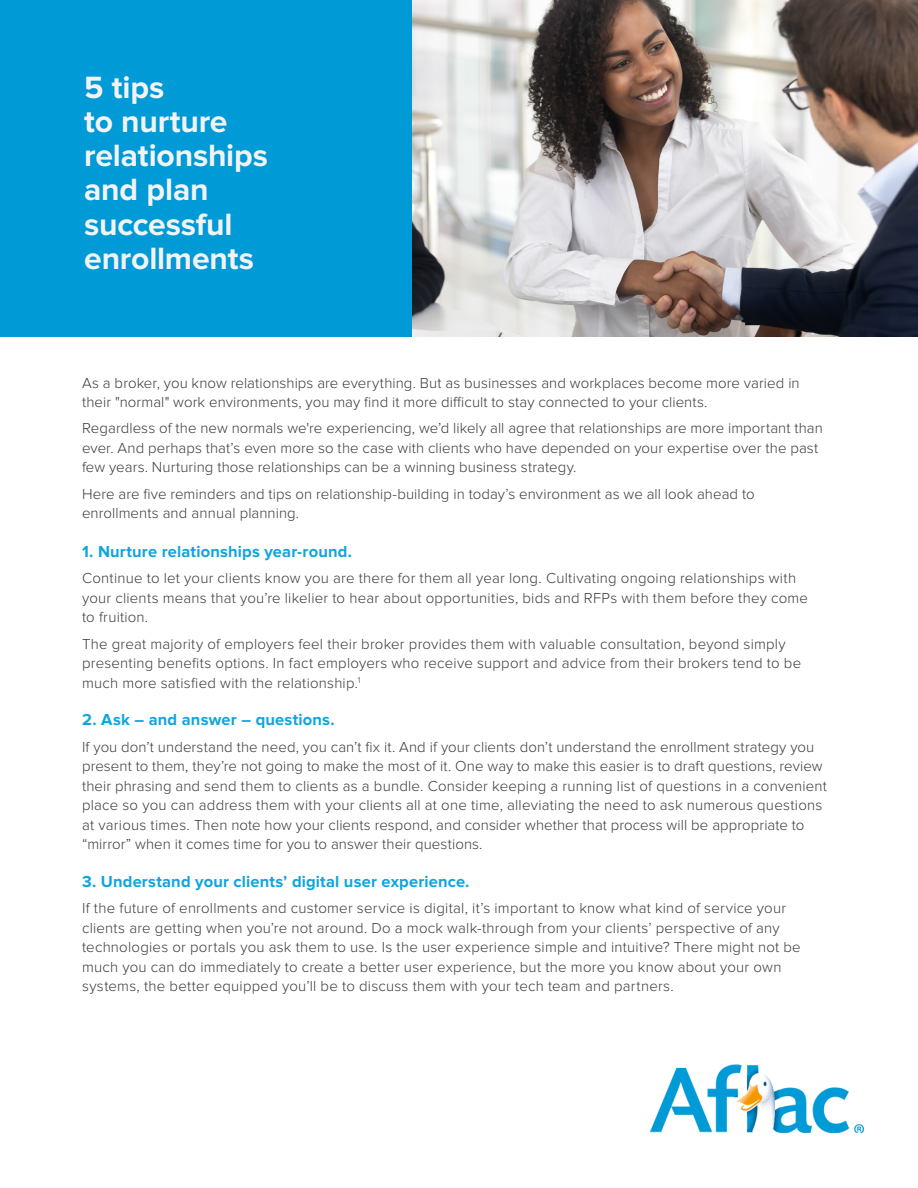
<style>
.page{position:relative;width:918px;height:1188px;background:#fff}
.page>*{position:absolute;margin:0;border:0;box-sizing:border-box;transform-origin:0 0}
.t1{font:700 31.95px/34.3px "Proxima Nova";letter-spacing:-.005em;color:#f1f3f4}
.t2{font:700 16.5px "Proxima Nova";letter-spacing:.01em;color:#0ea5df}
.t3{font:300 15px/19.5px "Proxima Nova";letter-spacing:.015em;color:#3c3b3b}
</style>
<div class="page">
<img style="left:651px;top:1065px;width:212px;height:67px">
<img style="left:412px;top:0;width:506px;height:337px">
<div style="left:0;top:0;width:412px;height:337px;background:#009ad7"></div>
<h1 class="t1" style="left:84px;top:70px;width:185px">5 tips<br>to nurture relationships and plan successful enrollments</h1>
<p class="t3" style="left:82px;top:373px;width:719px">As a broker, you know relationships are everything. But as businesses and workplaces become more varied in their "normal" work environments, you may find it more difficult to stay connected to your clients.</p>
<p class="t3" style="left:82px;top:419px;width:742px">Regardless of the new normals we're experiencing, we’d likely all agree that relationships are more important than ever. And perhaps that’s even more so the case with clients who have depended on your expertise over the past few years. Nurturing those relationships can be a winning business strategy.</p>
<p class="t3" style="left:82px;top:484px;width:674px">Here are five reminders and tips on relationship-building in today’s environment as we all look ahead to enrollments and annual planning.</p>
<p class="t2" style="left:82px;top:542px;width:271px">1. Nurture relationships year-round.</p>
<p class="t3" style="left:82px;top:569px;width:727px">Continue to let your clients know you are there for them all year long. Cultivating ongoing relationships with your clients means that you’re likelier to hear about opportunities, bids and RFPs with them before they come to fruition.</p>
<p class="t3" style="left:82px;top:634px;width:721px">The great majority of employers feel their broker provides them with valuable consultation, beyond simply presenting benefits options. In fact employers who receive support and advice from their brokers tend to be much more satisfied with the relationship.<sup>1</sup></p>
<p class="t2" style="left:82px;top:710px;width:254px">2. Ask – and answer – questions.</p>
<p class="t3" style="left:82px;top:737px;width:746px">If you don’t understand the need, you can’t fix it. And if your clients don’t understand the enrollment strategy you present to them, they’re not going to make the most of it. One way to make this easier is to draft questions, review their phrasing and send them to clients as a bundle. Consider keeping a running list of questions in a convenient place so you can address them with your clients all at one time, alleviating the need to ask numerous questions at various times. Then note how your clients respond, and consider whether that process will be appropriate to “mirror” when it comes time for you to answer their questions.</p>
<p class="t2" style="left:82px;top:872px;width:389px">3. Understand your clients’ digital user experience.</p>
<p class="t3" style="left:82px;top:899px;width:720px">If the future of enrollments and customer service is digital, it’s important to know what kind of service your clients are getting when you’re not around. Do a mock walk-through from your clients’ perspective of any technologies or portals you ask them to use. Is the user experience simple and intuitive? There might not be much you can do immediately to create a better user experience, but the more you know about your own systems, the better equipped you’ll be to discuss them with your tech team and partners.</p>
</div>
